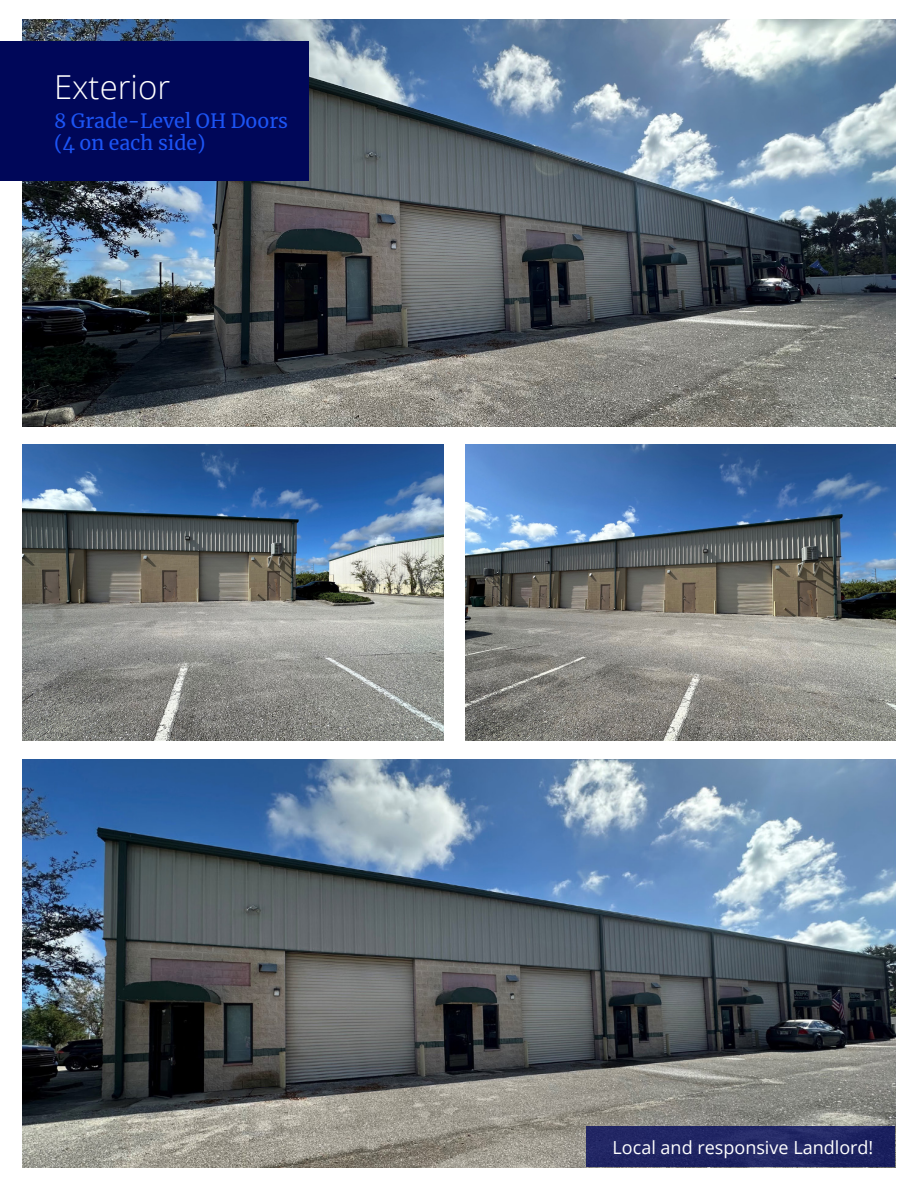
<style>
.page{position:relative;width:918px;height:1188px;background:#fff}
.page>*{position:absolute;margin:0;border:0;box-sizing:border-box;transform-origin:0 0}
.t1{font:300 33px "Open Sans";color:#fff}
.t2{font:19.5px/22.6px "Merriweather";color:#1c54f4}
.t3{font:18px "Open Sans";color:#fff}
</style>
<div class="page">
<img style="left:22px;top:20px;width:873px;height:407px">
<img style="left:22px;top:444px;width:422px;height:296px">
<div style="left:0;top:41px;width:309px;height:140px;background:#000759"></div>
<img style="left:465px;top:444px;width:431px;height:297px">
<img style="left:22px;top:760px;width:873px;height:407px">
<div style="left:586px;top:1127px;width:310px;height:40px;background:#202664"></div>
<h1 class="t1" style="left:54px;top:64px;width:118px">Exterior</h1>
<p class="t2" style="left:54px;top:109px;width:236px">8 Grade-Level OH Doors (4 on each side)</p>
<p class="t3" style="left:613px;top:1135px;width:262px">Local and responsive Landlord!</p>
</div>
